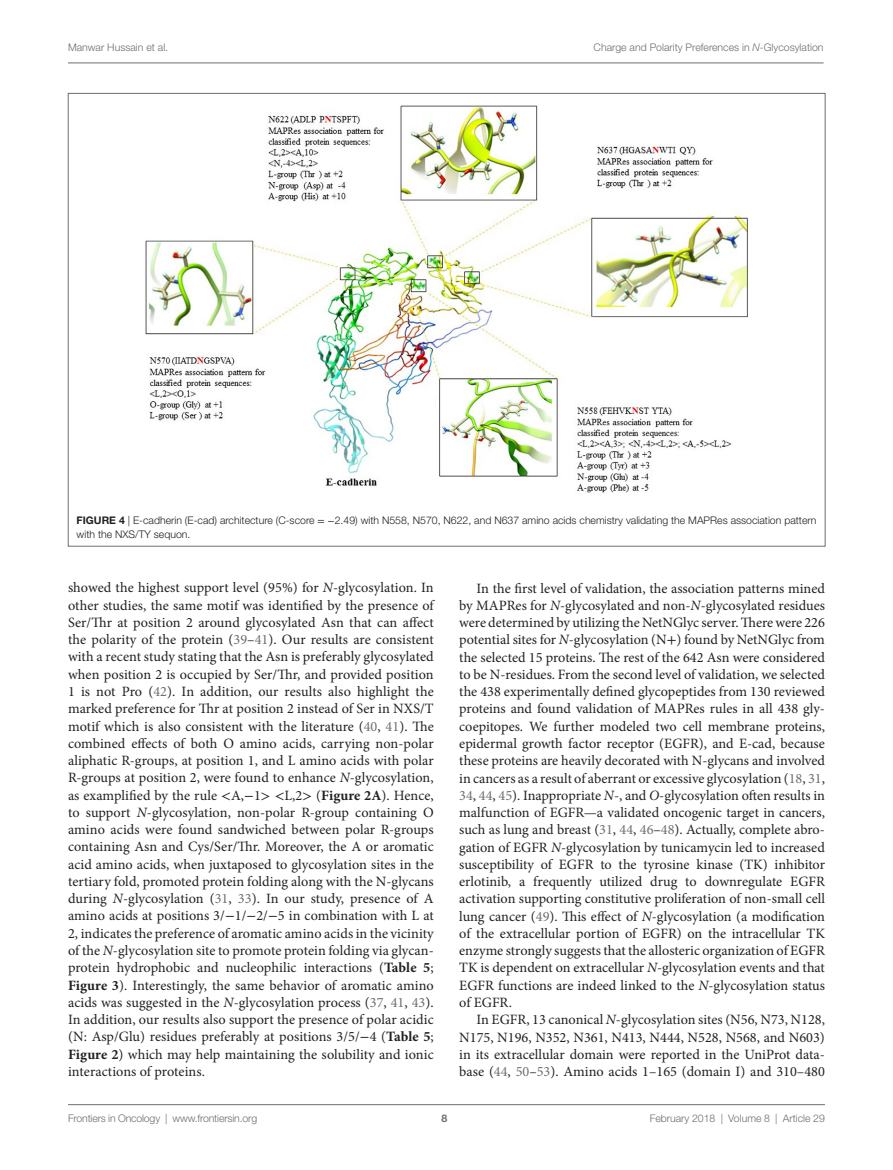
<style>
.page{position:relative;width:893px;height:1170px;background:#fff}
.page>*{position:absolute;margin:0;border:0;box-sizing:border-box;transform-origin:0 0}
.t1{font:14.25px/17.2px "Minion Pro";color:#231f20;text-align:justify}
.t2{font:300 10.5px/14.2px "Helvetica Neue LT Std";color:#231f20}
.t3{font:300 10.5px "Helvetica Neue LT Std";color:#6c6d70}
.t4{font:700 10.5px "Helvetica Neue LT Std";color:#6c6d70}
.s1{font-style:italic}
.s2{font-weight:700}
.s3{font-family:"STIX General";font-weight:400}
.s4{color:#6c6d70}
.s5{font-family:"STIX General"}
</style>
<div class="page">
<img style="left:145px;top:105px;width:603px;height:388px">
<hr style="left:68px;top:63px;width:756px;height:1px;background:#6c6d70">
<hr style="left:68px;top:1104px;width:757px;height:1px;background:#6c6d70">
<p class="t3" style="left:68px;top:41px;width:102px">Manwar Hussain et al.</p>
<p class="t3" style="left:594px;top:41px;width:231px">Charge and Polarity Preferences in <span class="s1">N</span>-Glycosylation</p>
<p class="t2" style="left:77px;top:512px;width:741px"><span class="s2">FIGURE 4</span> | E-cadherin (E-cad) architecture (C-score <span class="s3">= −</span>2.49) with N558, N570, N622, and N637 amino acids chemistry validating the MAPRes association pattern with the NXS/TY sequon.</p>
<p class="t1" style="left:68px;top:579px;width:367px">showed the highest support level (95%) for <span class="s1">N</span>-glycosylation. In other studies, the same motif was identified by the presence of Ser/Thr at position 2 around glycosylated Asn that can affect the polarity of the protein (<span class="s4">39</span>–<span class="s4">41</span>). Our results are consistent with a recent study stating that the Asn is preferably glycosylated when position 2 is occupied by Ser/Thr, and provided position 1 is not Pro (<span class="s4">42</span>). In addition, our results also highlight the marked preference for Thr at position 2 instead of Ser in NXS/T motif which is also consistent with the literature (<span class="s4">40</span>, <span class="s4">41</span>). The combined effects of both O amino acids, carrying non-polar aliphatic R-groups, at position 1, and L amino acids with polar R-groups at position 2, were found to enhance <span class="s1">N</span>-glycosylation, as examplified by the rule <span class="s5">&lt;</span>A,<span class="s5">−</span>1<span class="s5">&gt; &lt;</span>L,2<span class="s5">&gt;</span> (<span class="s2">Figure 2A</span>). Hence, to support <span class="s1">N</span>-glycosylation, non-polar R-group containing O amino acids were found sandwiched between polar R-groups containing Asn and Cys/Ser/Thr. Moreover, the A or aromatic acid amino acids, when juxtaposed to glycosylation sites in the tertiary fold, promoted protein folding along with the N-glycans during <span class="s1">N</span>-glycosylation (<span class="s4">31</span>, <span class="s4">33</span>). In our study, presence of A amino acids at positions 3/<span class="s5">−</span>1/<span class="s5">−</span>2/<span class="s5">−</span>5 in combination with L at 2, indicates the preference of aromatic amino acids in the vicinity of the <span class="s1">N</span>-glycosylation site to promote protein folding via glycan&shy;protein hydrophobic and nucleophilic interactions (<span class="s2">Table 5</span>; <span class="s2">Figure 3</span>). Interestingly, the same behavior of aromatic amino acids was suggested in the <span class="s1">N</span>-glycosylation process (<span class="s4">37</span>, <span class="s4">41</span>, <span class="s4">43</span>).<br>In addition, our results also support the presence of polar acidic (N: Asp/Glu) residues preferably at positions 3/5/<span class="s5">−</span>4 (<span class="s2">Table 5</span>; <span class="s2">Figure 2</span>) which may help maintaining the solubility and ionic interactions of proteins.</p>
<p class="t1" style="left:459px;top:579px;width:367px;text-indent:17px">In the first level of validation, the association patterns mined by MAPRes for <span class="s1">N</span>-glycosylated and non-<span class="s1">N</span>-glycosylated residues were determined by utilizing the NetNGlyc server. There were 226 potential sites for <span class="s1">N</span>-glycosylation (N<span class="s5">+</span>) found by NetNGlyc from the selected 15 proteins. The rest of the 642 Asn were considered to be N-residues. From the second level of validation, we selected the 438 experimentally defined glycopeptides from 130 reviewed proteins and found validation of MAPRes rules in all 438 gly&shy;coepitopes. We further modeled two cell membrane proteins, epidermal growth factor receptor (EGFR), and E-cad, because these proteins are heavily decorated with N-glycans and involved in cancers as a result of aberrant or excessive glycosylation (<span class="s4">18</span>, <span class="s4">31</span>, <span class="s4">34</span>, <span class="s4">44</span>, <span class="s4">45</span>). Inappropriate <span class="s1">N</span>-, and <span class="s1">O</span>-glycosylation often results in malfunction of EGFR—a validated oncogenic target in cancers, such as lung and breast (<span class="s4">31</span>, <span class="s4">44</span>, <span class="s4">46</span>–<span class="s4">48</span>). Actually, complete abro&shy;gation of EGFR <span class="s1">N</span>-glycosylation by tunicamycin led to increased susceptibility of EGFR to the tyrosine kinase (TK) inhibitor erlotinib, a frequently utilized drug to downregulate EGFR activation supporting constitutive proliferation of non-small cell lung cancer (<span class="s4">49</span>). This effect of <span class="s1">N</span>-glycosylation (a modification of the extracellular portion of EGFR) on the intracellular TK enzyme strongly suggests that the allosteric organization of EGFR TK is dependent on extracellular <span class="s1">N</span>-glycosylation events and that EGFR functions are indeed linked to the <span class="s1">N</span>-glycosylation status of EGFR.</p>
<p class="t1" style="left:459px;top:1011px;width:367px;text-indent:17px">In EGFR, 13 canonical <span class="s1">N</span>-glycosylation sites (N56, N73, N128, N175, N196, N352, N361, N413, N444, N528, N568, and N603) in its extracellular domain were reported in the UniProt data&shy;base (<span class="s4">44</span>, <span class="s4">50</span>–<span class="s4">53</span>). Amino acids 1–165 (domain I) and 310–480</p>
<p class="t3" style="left:68px;top:1111px;width:191px">Frontiers in Oncology | www.frontiersin.org</p>
<p class="t3" style="left:650px;top:1111px;width:177px">February 2018 | Volume 8 | Article 29</p>
<p class="t4" style="left:441px;top:1111px;width:7px">8</p>
</div>
